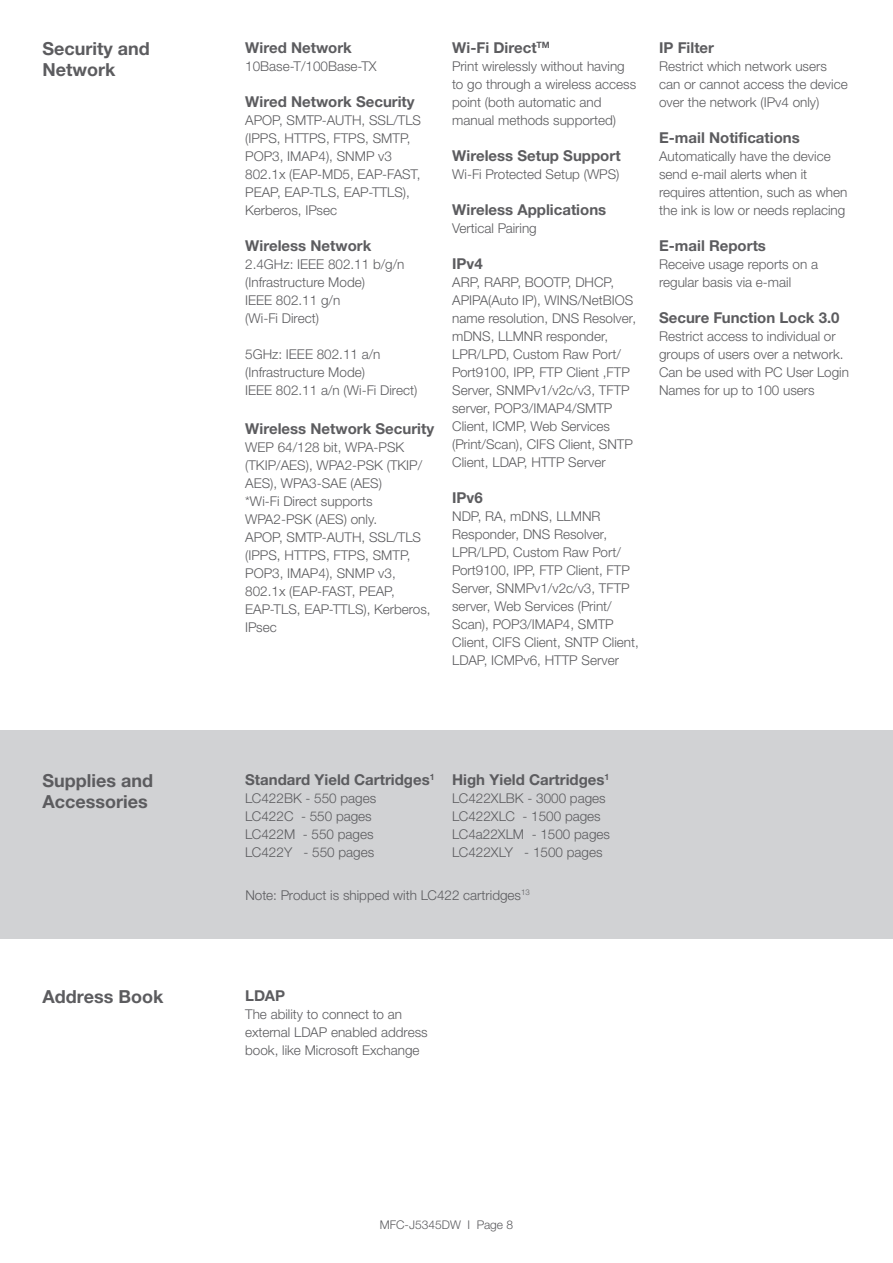
<style>
.page{position:relative;width:893px;height:1263px;background:#fff}
.page>*{position:absolute;margin:0;border:0;box-sizing:border-box;transform-origin:0 0}
.t1{font:700 18px/21px "Helvetica Neue LTW1 G";color:#5c5c5f}
.t2{font:700 15px "Helvetica Neue LTW1 G";color:#5c5c5f}
.t3{font:300 13.5px/18px "Helvetica Neue LTW1 G";color:#5c5c5f}
.t4{font:300 12px "Helvetica Neue LTW1 G";color:#5c5c5f}
</style>
<div class="page">
<div style="left:0;top:731px;width:893px;height:208px;background:#d1d2d4"></div>
<h1 class="t1" style="left:43px;top:38px;width:109px">Security and<br>Network</h1>
<p class="t2" style="left:245px;top:39px;width:108px">Wired Network</p>
<p class="t3" style="left:245px;top:57px;width:133px">10Base-T/100Base-TX</p>
<p class="t2" style="left:245px;top:93px;width:171px">Wired Network Security</p>
<p class="t3" style="left:245px;top:111px;width:177px">APOP, SMTP-AUTH, SSL/TLS (IPPS, HTTPS, FTPS, SMTP,<br>POP3, IMAP4), SNMP v3<br>802.1x (EAP-MD5, EAP-FAST,<br>PEAP, EAP-TLS, EAP-TTLS),<br>Kerberos, IPsec</p>
<p class="t2" style="left:245px;top:237px;width:128px">Wireless Network</p>
<p class="t3" style="left:245px;top:255px;width:161px">2.4GHz: IEEE 802.11 b/g/n (Infrastructure Mode)<br>IEEE 802.11 g/n<br>(Wi-Fi Direct)</p>
<p class="t3" style="left:245px;top:345px;width:174px">5GHz: IEEE 802.11 a/n (Infrastructure Mode)<br>IEEE 802.11 a/n (Wi-Fi Direct)</p>
<p class="t2" style="left:245px;top:420px;width:190px">Wireless Network Security</p>
<p class="t3" style="left:245px;top:438px;width:187px">WEP 64/128 bit, WPA-PSK (TKIP/AES), WPA2-PSK (TKIP/<br>AES), WPA3-SAE (AES)<br>*Wi-Fi Direct supports<br>WPA2-PSK (AES) only.<br>APOP, SMTP-AUTH, SSL/TLS (IPPS, HTTPS, FTPS, SMTP,<br>POP3, IMAP4), SNMP v3,<br>802.1x (EAP-FAST, PEAP,<br>EAP-TLS, EAP-TTLS), Kerberos,<br>IPsec</p>
<p class="t2" style="left:452px;top:39px;width:99px">Wi-Fi Direct<sup>TM</sup></p>
<p class="t3" style="left:452px;top:57px;width:186px">Print wirelessly without having to go through a wireless access point (both automatic and manual methods supported)</p>
<p class="t2" style="left:452px;top:147px;width:170px">Wireless Setup Support</p>
<p class="t3" style="left:452px;top:165px;width:169px">Wi-Fi Protected Setup (WPS)</p>
<p class="t2" style="left:452px;top:201px;width:156px">Wireless Applications</p>
<p class="t3" style="left:452px;top:219px;width:86px">Vertical Pairing</p>
<p class="t2" style="left:452px;top:255px;width:32px">IPv4</p>
<p class="t3" style="left:452px;top:273px;width:185px">ARP, RARP, BOOTP, DHCP,<br>APIPA(Auto IP), WINS/NetBIOS name resolution, DNS Resolver, mDNS, LLMNR responder,<br>LPR/LPD, Custom Raw Port/<br>Port9100, IPP, FTP Client ,FTP<br>Server, SNMPv1/v2c/v3, TFTP server, POP3/IMAP4/SMTP<br>Client, ICMP, Web Services (Print/Scan), CIFS Client, SNTP<br>Client, LDAP, HTTP Server</p>
<p class="t2" style="left:452px;top:489px;width:32px">IPv6</p>
<p class="t3" style="left:452px;top:507px;width:188px">NDP, RA, mDNS, LLMNR<br>Responder, DNS Resolver,<br>LPR/LPD, Custom Raw Port/<br>Port9100, IPP, FTP Client, FTP<br>Server, SNMPv1/v2c/v3, TFTP server, Web Services (Print/<br>Scan), POP3/IMAP4, SMTP<br>Client, CIFS Client, SNTP Client,<br>LDAP, ICMPv6, HTTP Server</p>
<p class="t2" style="left:659px;top:39px;width:56px">IP Filter</p>
<p class="t3" style="left:659px;top:57px;width:190px">Restrict which network users can or cannot access the device over the network (IPv4 only)</p>
<p class="t2" style="left:659px;top:129px;width:142px">E-mail Notifications</p>
<p class="t3" style="left:659px;top:147px;width:190px">Automatically have the device send e-mail alerts when it requires attention, such as when the ink is low or needs replacing</p>
<p class="t2" style="left:659px;top:237px;width:108px">E-mail Reports</p>
<p class="t3" style="left:659px;top:255px;width:160px">Receive usage reports on a regular basis via e-mail</p>
<p class="t2" style="left:659px;top:309px;width:182px">Secure Function Lock 3.0</p>
<p class="t3" style="left:659px;top:327px;width:191px">Restrict access to individual or groups of users over a network.<br>Can be used with PC User Login<br>Names for up to 100 users</p>
<h1 class="t1" style="left:43px;top:770px;width:112px">Supplies and<br>Accessories</h1>
<p class="t2" style="left:245px;top:771px;width:191px">Standard Yield Cartridges<sup>1</sup></p>
<p class="t2" style="left:452px;top:771px;width:159px">High Yield Cartridges<sup>1</sup></p>
<p class="t3" style="left:452px;top:789px;width:159px">LC422XLBK - 3000 pages<br>LC422XLC - 1500 pages<br>LC4a22XLM - 1500 pages<br>LC422XLY - 1500 pages</p>
<p class="t3" style="left:245px;top:886px;width:286px">Note: Product is shipped with LC422 cartridges<sup>13</sup></p>
<p class="t3" style="left:245px;top:789px;width:133px">LC422BK - 550 pages<br>LC422C - 550 pages<br>LC422M - 550 pages<br>LC422Y - 550 pages</p>
<h1 class="t1" style="left:43px;top:986px;width:122px">Address Book</h1>
<p class="t2" style="left:245px;top:986px;width:41px">LDAP</p>
<p class="t3" style="left:245px;top:1005px;width:184px">The ability to connect to an external LDAP enabled address book, like Microsoft Exchange</p>
<p class="t4" style="left:380px;top:1217px;width:135px">MFC-J5345DW I Page 8</p>
</div>
